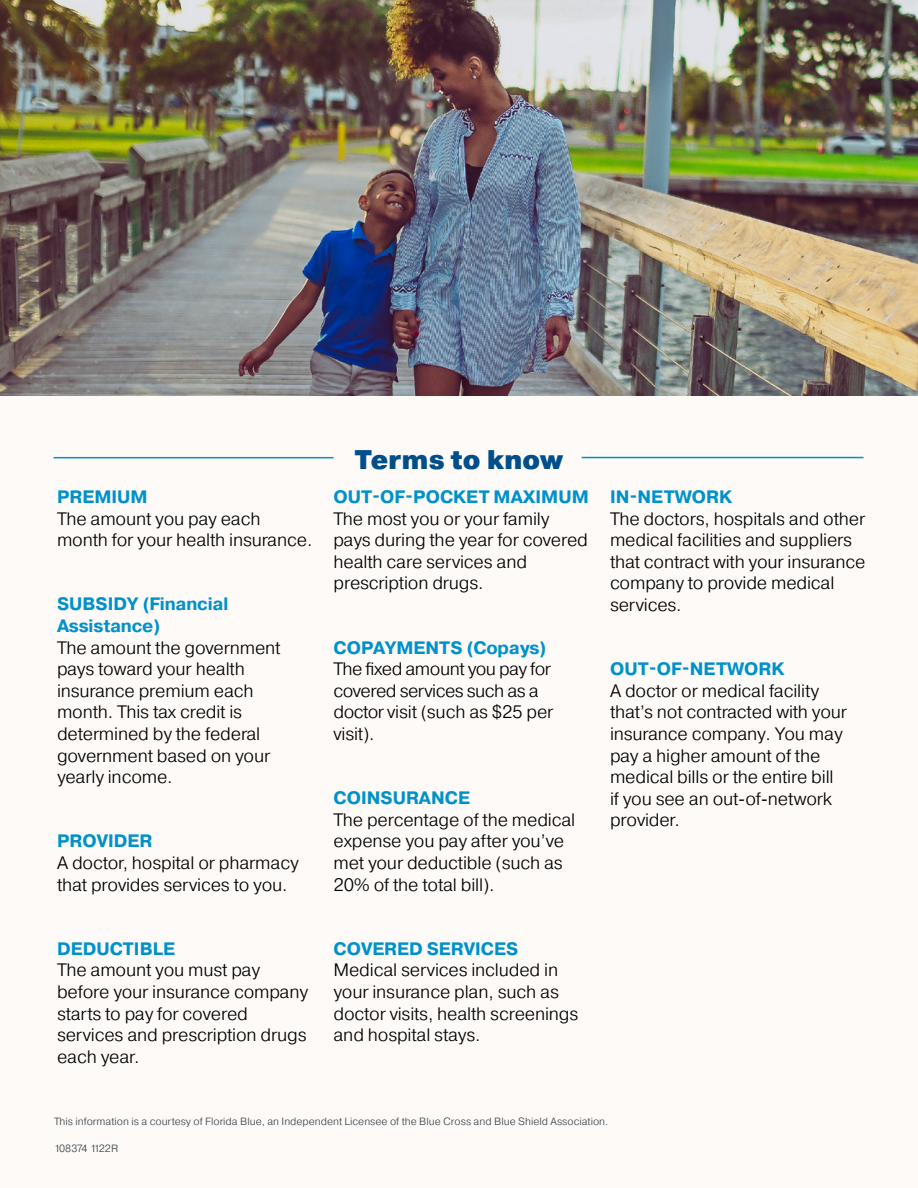
<style>
.page{position:relative;width:918px;height:1188px;background:#fdfaf8}
.page>*{position:absolute;margin:0;border:0;box-sizing:border-box;transform-origin:0 0}
.t1{font:900 27px "Pragmatica";color:#004f8a}
.t2{font:300 18px/21.6px "Pragmatica";letter-spacing:-.01em;color:#000}
.t3{font:700 18px/21.6px "Pragmatica";color:#0091cc}
.t4{font:300 18px/21.6px "Pragmatica";letter-spacing:-.03em;color:#000}
.t5{font:300 10.5px "Pragmatica";color:#3c4446}
.t6{font:300 10.5px "Pragmatica";letter-spacing:-.06em;color:#3c4446}
</style>
<div class="page">
<hr style="left:54px;top:457px;width:280px;height:1px;background:#0091cc">
<hr style="left:582px;top:457px;width:282px;height:1px;background:#0091cc">
<img style="left:0;top:0;width:918px;height:395px">
<p class="t3" style="left:57px;top:486px;width:92px">PREMIUM</p>
<p class="t2" style="left:57px;top:507px;width:257px">The amount you pay each month for your health insurance.</p>
<p class="t3" style="left:57px;top:594px;width:173px">SUBSIDY (Financial<br>Assistance)</p>
<p class="t2" style="left:57px;top:636px;width:225px">The amount the government pays toward your health insurance premium each month. This tax credit is determined by the federal government based on your yearly income.</p>
<p class="t3" style="left:57px;top:831px;width:97px">PROVIDER</p>
<p class="t2" style="left:57px;top:852px;width:243px">A doctor, hospital or pharmacy that provides services to you.</p>
<p class="t3" style="left:57px;top:938px;width:120px">DEDUCTIBLE</p>
<p class="t2" style="left:57px;top:959px;width:253px">The amount you must pay before your insurance company starts to pay for covered services and prescription drugs each year.</p>
<p class="t1" style="left:355px;top:443px;width:210px">Terms to know</p>
<p class="t3" style="left:334px;top:486px;width:257px">OUT-OF-POCKET MAXIMUM</p>
<p class="t2" style="left:333px;top:507px;width:256px">The most you or your family pays during the year for covered health care services and prescription drugs.</p>
<p class="t3" style="left:334px;top:637px;width:215px">COPAYMENTS (Copays)</p>
<p class="t4" style="left:333px;top:658px;width:221px">The fixed amount you pay for covered services such as a doctor visit (such as $25 per visit).</p>
<p class="t3" style="left:334px;top:788px;width:138px">COINSURANCE</p>
<p class="t2" style="left:333px;top:809px;width:243px">The percentage of the medical expense you pay after you’ve met your deductible (such as<br>20% of the total bill).</p>
<p class="t3" style="left:334px;top:938px;width:186px">COVERED SERVICES</p>
<p class="t2" style="left:333px;top:959px;width:246px">Medical services included in your insurance plan, such as doctor visits, health screenings and hospital stays.</p>
<p class="t3" style="left:610px;top:486px;width:124px">IN-NETWORK</p>
<p class="t2" style="left:610px;top:507px;width:257px">The doctors, hospitals and other medical facilities and suppliers that contract with your insurance company to provide medical services.</p>
<p class="t3" style="left:610px;top:659px;width:176px">OUT-OF-NETWORK</p>
<p class="t2" style="left:610px;top:680px;width:239px">A doctor or medical facility that’s not contracted with your insurance company. You may pay a higher amount of the medical bills or the entire bill if you see an out-of-network provider.</p>
<p class="t5" style="left:54px;top:1114px;width:556px">This information is a courtesy of Florida Blue, an Independent Licensee of the Blue Cross and Blue Shield Association.</p>
<p class="t6" style="left:54px;top:1141px;width:66px">108374 1122R</p>
</div>
